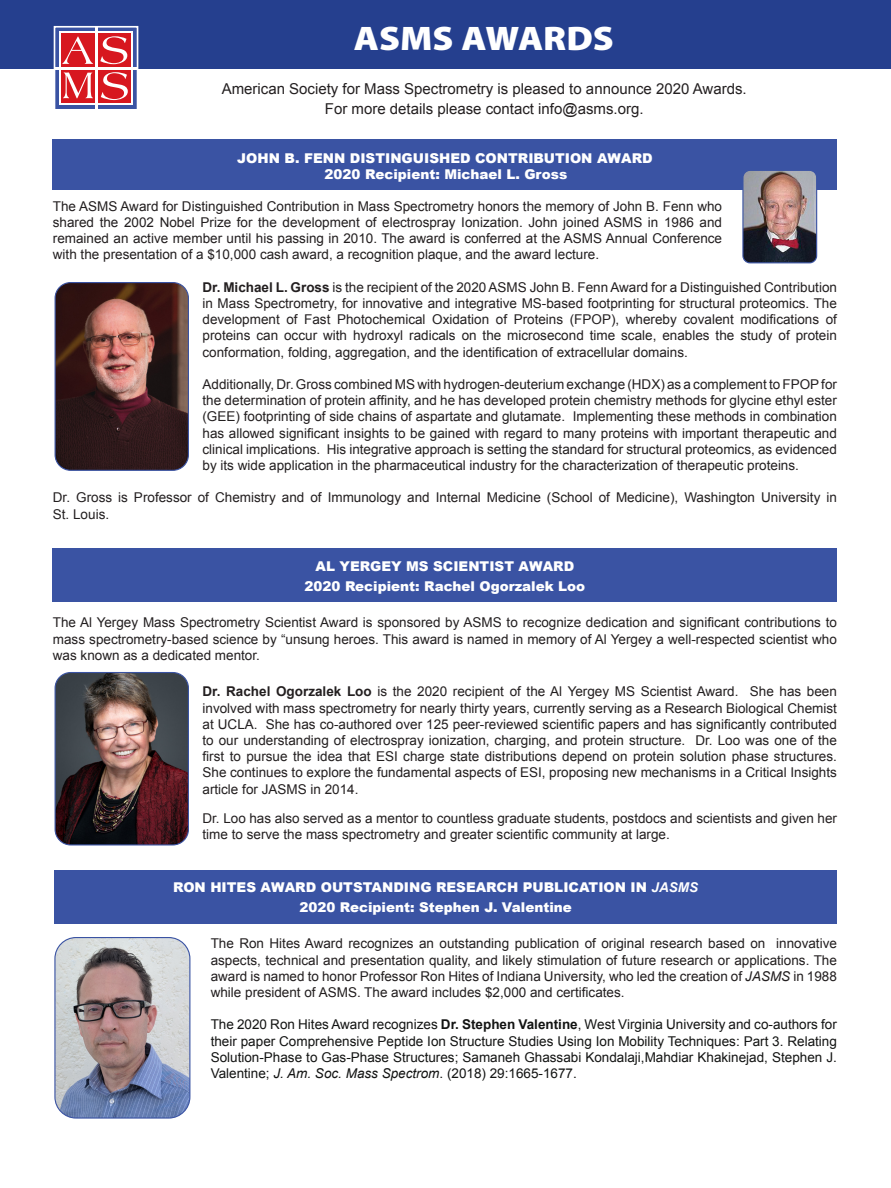
<style>
.page{position:relative;width:891px;height:1188px;background:#fff}
.page>*{position:absolute;margin:0;border:0;box-sizing:border-box;transform-origin:0 0}
.t1{font:900 34.2px "Myriad Pro";letter-spacing:-.005em;color:#fff;scale:1.09 1}
.t2{font:15px "Arial";color:#231f20}
.t3{font:13.5px/16.2px "Arial";color:#231f20;text-align:justify}
.t4{font:13.5px/16.2px "Arial";color:#221e1f;text-align:justify}
.t5{font:13.5px/16.2px "Arial";color:#131413;text-align:justify}
.t6{font:900 13.5px "Arial";color:#fff}
.s1{color:#231f20}
.s2{font-weight:700}
.s3{font-weight:700;font-style:italic}
.s4{font-style:italic}
</style>
<div class="page">
<div style="left:0;top:0;width:891px;height:68px;background:#253f8e"></div>
<svg style="left:53px;top:25px;width:86px;height:84px;background:#c86a7c"></svg>
<div style="left:53px;top:139px;width:784px;height:51px;background:#3a53a3"></div>
<div style="left:53px;top:548px;width:784px;height:54px;background:#3a53a3"></div>
<img style="left:55px;top:283px;width:133px;height:187px">
<div style="left:55px;top:282px;width:134px;height:189px;border:1px solid #3a53a3;border-radius:16px"></div>
<img style="left:55px;top:673px;width:133px;height:171px">
<div style="left:55px;top:672px;width:134px;height:174px;border:1px solid #3a53a3;border-radius:16px"></div>
<div style="left:54px;top:870px;width:783px;height:53px;background:#3a53a3"></div>
<img style="left:56px;top:938px;width:134px;height:179px">
<div style="left:54px;top:937px;width:136px;height:182px;border:1px solid #3a53a3;border-radius:21px"></div>
<img style="left:743px;top:172px;width:74px;height:91px">
<div style="left:742px;top:170px;width:75px;height:93px;border:1px solid #3a53a3;border-radius:7px"></div>
<p class="t1" style="left:354px;top:16px;width:240px">ASMS AWARDS</p>
<p class="t2" style="left:222px;top:79px;width:526px">American Society for Mass Spectrometry is pleased to announce 2020 Awards.</p>
<p class="t2" style="left:325px;top:99px;width:320px">For more details please contact info@asms.org.</p>
<p class="t6" style="left:237px;top:148px;width:417px">JOHN B. FENN DISTINGUISHED CONTRIBUTION AWARD</p>
<p class="t6" style="left:325px;top:164px;width:244px">2020 Recipient: Michael L. Gross</p>
<p class="t4" style="left:53px;top:198px;width:671px">The ASMS Award for Distinguished Contribution in Mass Spectrometry honors the memory of John B. Fenn who shared the 2002 Nobel Prize for the development of electrospray Ionization. John joined ASMS in 1986 and remained an active member until his passing in 2010. <span class="s1">The award is conferred at the ASMS Annual Conference with the presentation of a $10,000 cash award, a recognition plaque, and the award lecture.</span></p>
<p class="t3" style="left:202px;top:279px;width:636px"><span class="s2">Dr. Michael L. Gross</span> is the recipient of the 2020 ASMS John B. Fenn Award for a Distinguished Contribution in Mass Spectrometry, for innovative and integrative MS-based footprinting for structural proteomics. The development of Fast Photochemical Oxidation of Proteins (FPOP), whereby covalent modifications of proteins can occur with hydroxyl radicals on the microsecond time scale, enables the study of protein conformation, folding, aggregation, and the identification of extracellular domains.</p>
<p class="t3" style="left:202px;top:376px;width:636px">Additionally, Dr. Gross combined MS with hydrogen-deuterium exchange (HDX) as a complement to FPOP for the determination of protein affinity, and he has developed protein chemistry methods for glycine ethyl ester (GEE) footprinting of side chains of aspartate and glutamate. Implementing these methods in combination has allowed significant insights to be gained with regard to many proteins with important therapeutic and clinical implications. His integrative approach is setting the standard for structural proteomics, as evidenced by its wide application in the pharmaceutical industry for the characterization of therapeutic proteins.</p>
<p class="t3" style="left:53px;top:490px;width:786px">Dr. Gross is Professor of Chemistry and of Immunology and Internal Medicine (School of Medicine), Washington University in<br>St. Louis.</p>
<p class="t6" style="left:316px;top:557px;width:260px">AL YERGEY MS SCIENTIST AWARD</p>
<p class="t6" style="left:305px;top:576px;width:282px">2020 Recipient: Rachel Ogorzalek Loo</p>
<p class="t3" style="left:53px;top:615px;width:786px">The Al Yergey Mass Spectrometry Scientist Award is sponsored by ASMS to recognize dedication and significant contributions to mass spectrometry-based science by “unsung heroes. This award is named in memory of Al Yergey a well-respected scientist who was known as a dedicated mentor.</p>
<p class="t3" style="left:202px;top:684px;width:636px"><span class="s2">Dr. Rachel Ogorzalek Loo</span> is the 2020 recipient of the Al Yergey MS Scientist Award. She has been involved with mass spectrometry for nearly thirty years, currently serving as a Research Biological Chemist at UCLA. She has co-authored over 125 peer-reviewed scientific papers and has significantly contributed to our understanding of electrospray ionization, charging, and protein structure. Dr. Loo was one of the first to pursue the idea that ESI charge state distributions depend on protein solution phase structures.<br>She continues to explore the fundamental aspects of ESI, proposing new mechanisms in a Critical Insights article for JASMS in 2014.</p>
<p class="t3" style="left:202px;top:811px;width:636px">Dr. Loo has also served as a mentor to countless graduate students, postdocs and scientists and given her time to serve the mass spectrometry and greater scientific community at large.</p>
<p class="t6" style="left:173px;top:877px;width:527px">RON HITES AWARD OUTSTANDING RESEARCH PUBLICATION IN <span class="s3">JASMS</span></p>
<p class="t6" style="left:299px;top:897px;width:274px">2020 Recipient: Stephen J. Valentine</p>
<p class="t4" style="left:211px;top:936px;width:628px">The Ron Hites Award recognizes an outstanding publication of original research based on innovative aspects, technical and presentation quality, and likely stimulation of future research or applications. The award is named to honor Professor Ron Hites of Indiana University, who led the creation of <span class="s4">JASMS</span> in 1988 while president of ASMS. The award includes $2,000 and certificates.</p>
<p class="t5" style="left:211px;top:1017px;width:628px">The 2020 Ron Hites Award recognizes <span class="s2">Dr. Stephen Valentine</span>, West Virginia University and co-authors for their paper Comprehensive Peptide Ion Structure Studies Using Ion Mobility Techniques: Part 3. Relating Solution-Phase to Gas-Phase Structures; Samaneh Ghassabi Kondalaji,Mahdiar Khakinejad, Stephen J.<br>Valentine; <span class="s4">J. Am. Soc. Mass Spectrom</span>. (2018) 29:1665-1677.</p>
</div>
